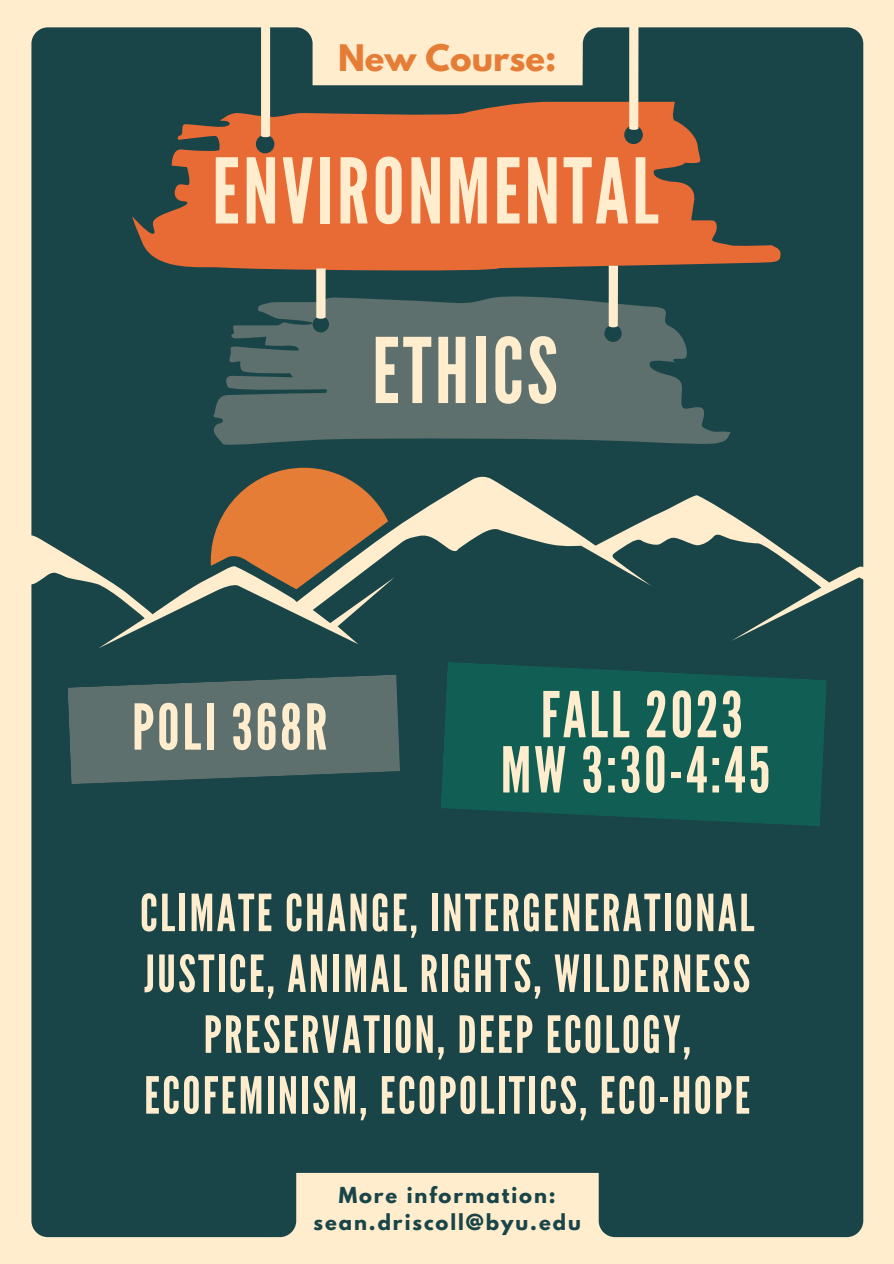
<style>
.page{position:relative;width:894px;height:1264px;background:#fff}
.page>*{position:absolute;margin:0;border:0;box-sizing:border-box;transform-origin:0 0}
.t1{font:90.15px "League Gothic";letter-spacing:.035em;color:#ffedce}
.t2{font:63px "League Gothic";letter-spacing:.045em;color:#ffedce}
.t3{font:51px/60.8px "League Gothic";letter-spacing:.045em;color:#ffedce;text-align:center}
.t4{font:700 32.4px "League Spartan";letter-spacing:.005em;color:#e67d36}
.t5{font:700 19.5px/27px "League Spartan";letter-spacing:.1em;color:#1a4548;text-align:center}
</style>
<div class="page">
<div style="left:0;top:0;width:893px;height:1263px;background:#ffedce"></div>
<div style="left:31px;top:27px;width:831px;height:1210px;background:#1a4548"></div>
<svg style="left:31px;top:473px;width:833px;height:175px;background:#3b5d5b"></svg>
<svg style="left:211px;top:468px;width:177px;height:121px;background:#b17849"></svg>
<svg style="left:132px;top:102px;width:648px;height:170px;background:#b36039"></svg>
<svg style="left:211px;top:296px;width:519px;height:148px;background:#4f6766"></svg>
<svg style="left:608px;top:266px;width:9px;height:61px"></svg>
<svg style="left:316px;top:268px;width:9px;height:51px"></svg>
<svg style="left:629px;top:27px;width:9px;height:103px"></svg>
<svg style="left:261px;top:27px;width:9px;height:110px"></svg>
<svg style="left:67px;top:674px;width:333px;height:110px;background:#536968"></svg>
<svg style="left:440px;top:662px;width:386px;height:164px;background:#115a52"></svg>
<p class="t4" style="left:338px;top:42px;width:220px">New Course:</p>
<p class="t1" style="left:212px;top:139px;width:448px">ENVIRONMENTAL</p>
<p class="t1" style="left:372px;top:319px;width:187px">ETHICS</p>
<p class="t2" style="left:132px;top:690px;width:197px">POLI 368R</p>
<p class="t2" style="left:540px;top:678px;width:203px">FALL 2023</p>
<p class="t2" style="left:500px;top:733px;width:271px">MW 3:30-4:45</p>
<p class="t3" style="left:140px;top:883px;width:615px">CLIMATE CHANGE, INTERGENERATIONAL JUSTICE, ANIMAL RIGHTS, WILDERNESS PRESERVATION, DEEP ECOLOGY, ECOFEMINISM, ECOPOLITICS, ECO-HOPE</p>
<p class="t5" style="left:313px;top:1184px;width:269px">More information: sean.driscoll@byu.edu</p>
</div>
